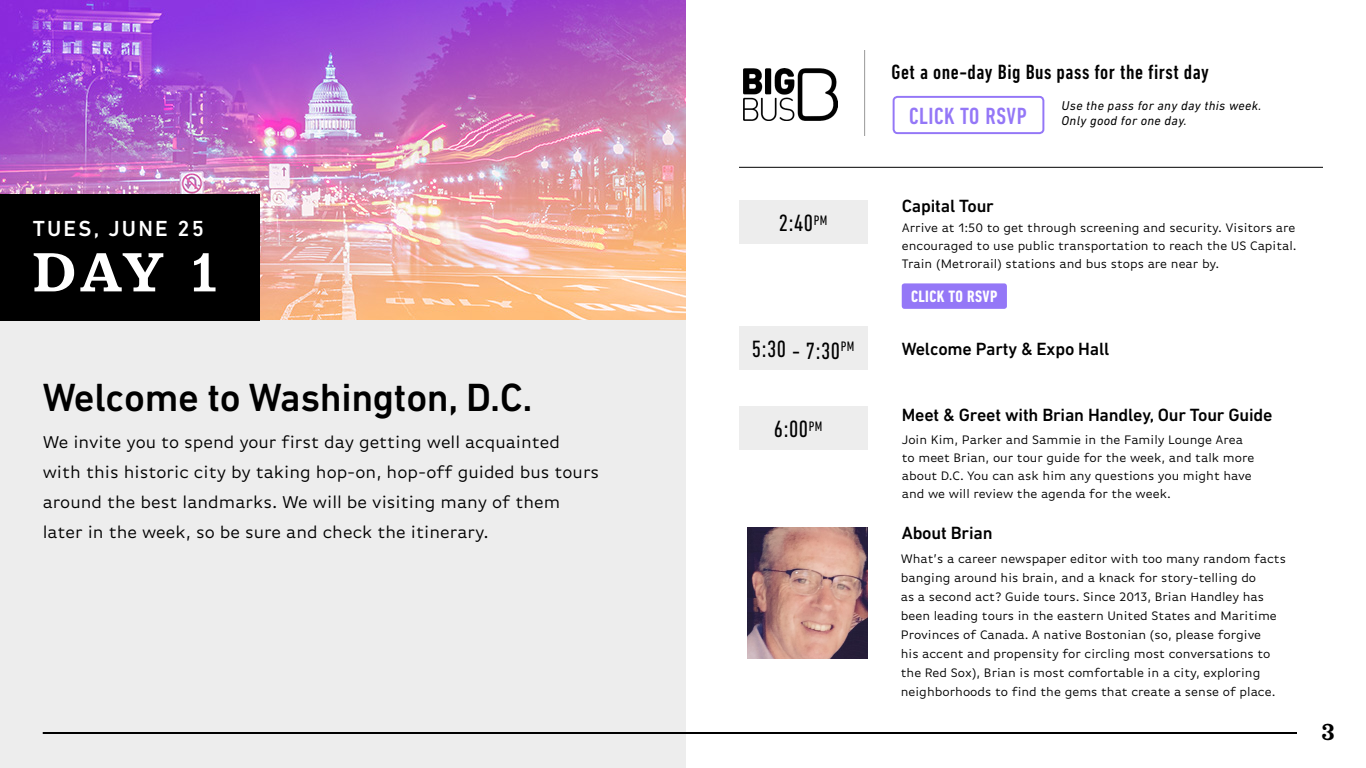
<style>
.page{position:relative;width:1366px;height:768px;background:#fff}
.page>*{position:absolute;margin:0;border:0;box-sizing:border-box;transform-origin:0 0}
.t1{font:700 59.4px "Oxtail OT";color:#fff}
.t2{font:500 40px "DIN Next LT Pro";letter-spacing:-.01em;color:#000}
.t3{font:700 25px "Oxtail OT";color:#000}
.t4{font:condensed 24px "DIN Next LT Pro";letter-spacing:.025em;color:#000}
.t5{font:500 condensed 23.9px "DIN Next LT Pro";letter-spacing:.025em;color:#9477f7}
.t6{font:500 22.2px "DIN Next LT Pro";letter-spacing:.1em;color:#fff}
.t7{font:500 condensed 21px "DIN Next LT Pro";letter-spacing:.025em;color:#000}
.t8{font:18px/30px "Basic Gothic Pro";color:#000}
.t9{font:500 18px "DIN Next LT Pro";letter-spacing:-.01em;color:#000}
.t10{font:700 condensed 16.8px "DIN Next LT Pro";letter-spacing:.025em;color:#fff}
.t11{font:13px/19px "Basic Gothic Pro";color:#000}
.t12{font:italic 13px/15.6px "DIN Next LT Pro";letter-spacing:.025em;color:#000}
</style>
<div class="page">
<div style="left:0;top:320px;width:686px;height:448px;background:#ededed"></div>
<img style="left:0;top:0;width:686px;height:320px">
<div style="left:739px;top:326px;width:128px;height:44px;background:#ededed"></div>
<div style="left:739px;top:200px;width:128px;height:44px;background:#ededed"></div>
<div style="left:739px;top:406px;width:128px;height:44px;background:#ededed"></div>
<div style="left:893px;top:96px;width:151px;height:38px;border:2px solid #9477f7;border-radius:4px"></div>
<div style="left:0;top:194px;width:259px;height:126px;background:#000"></div>
<hr style="left:864px;top:50px;width:1px;height:86px;background:#999">
<img style="left:743px;top:68px;width:95px;height:52px">
<img style="left:747px;top:528px;width:120px;height:130px">
<hr style="left:739px;top:167px;width:584px;height:1px;background:#000">
<div style="left:902px;top:283px;width:105px;height:26px;background:#9477f7;border-radius:3px"></div>
<hr style="left:43px;top:732px;width:1254px;height:2px;background:#000">
<h3 class="t6" style="left:33px;top:215px;width:173px">TUES, JUNE 25</h3>
<h1 class="t1" style="left:32px;top:241px;width:187px">DAY 1</h1>
<h2 class="t2" style="left:43px;top:374px;width:491px">Welcome to Washington, D.C.</h2>
<p class="t8" style="left:43px;top:427px;width:558px">We invite you to spend your first day getting well acquainted with this historic city by taking hop-on, hop-off guided bus tours around the best landmarks. We will be visiting many of them later in the week, so be sure and check the itinerary.</p>
<h3 class="t4" style="left:779px;top:209px;width:50px">2:40<sup>PM</sup></h3>
<h3 class="t4" style="left:752px;top:337px;width:104px">5:30 - 7:30<sup>PM</sup></h3>
<h3 class="t4" style="left:774px;top:415px;width:50px">6:00<sup>PM</sup></h3>
<h3 class="t7" style="left:892px;top:60px;width:319px">Get a one-day Big Bus pass for the first day</h3>
<p class="t12" style="left:1062px;top:97px;width:201px">Use the pass for any day this week.<br>Only good for one day.</p>
<h3 class="t5" style="left:909px;top:102px;width:119px">CLICK TO RSVP</h3>
<h3 class="t9" style="left:902px;top:196px;width:94px">Capital Tour</h3>
<p class="t11" style="left:902px;top:218px;width:396px;line-height:18px;text-align:justify">Arrive at 1:50 to get through screening and security. Visitors are encouraged to use public transportation to reach the US Capital.<br>Train (Metrorail) stations and bus stops are near by.</p>
<p class="t10" style="left:911px;top:287px;width:88px">CLICK TO RSVP</p>
<h3 class="t9" style="left:902px;top:339px;width:209px">Welcome Party &amp; Expo Hall</h3>
<h3 class="t9" style="left:902px;top:404px;width:372px">Meet &amp; Greet with Brian Handley, Our Tour Guide</h3>
<p class="t11" style="left:902px;top:431px;width:354px;line-height:18px">Join Kim, Parker and Sammie in the Family Lounge Area to meet Brian, our tour guide for the week, and talk more about D.C. You can ask him any questions you might have and we will review the agenda for the week.</p>
<h3 class="t9" style="left:902px;top:523px;width:92px">About Brian</h3>
<p class="t11" style="left:901px;top:549px;width:387px">What’s a career newspaper editor with too many random facts banging around his brain, and a knack for story-telling do<br>as a second act? Guide tours. Since 2013, Brian Handley has been leading tours in the eastern United States and Maritime Provinces of Canada. A native Bostonian (so, please forgive<br>his accent and propensity for circling most conversations to the Red Sox), Brian is most comfortable in a city, exploring neighborhoods to find the gems that create a sense of place.</p>
<h3 class="t3" style="left:1321px;top:718px;width:15px">3</h3>
</div>
